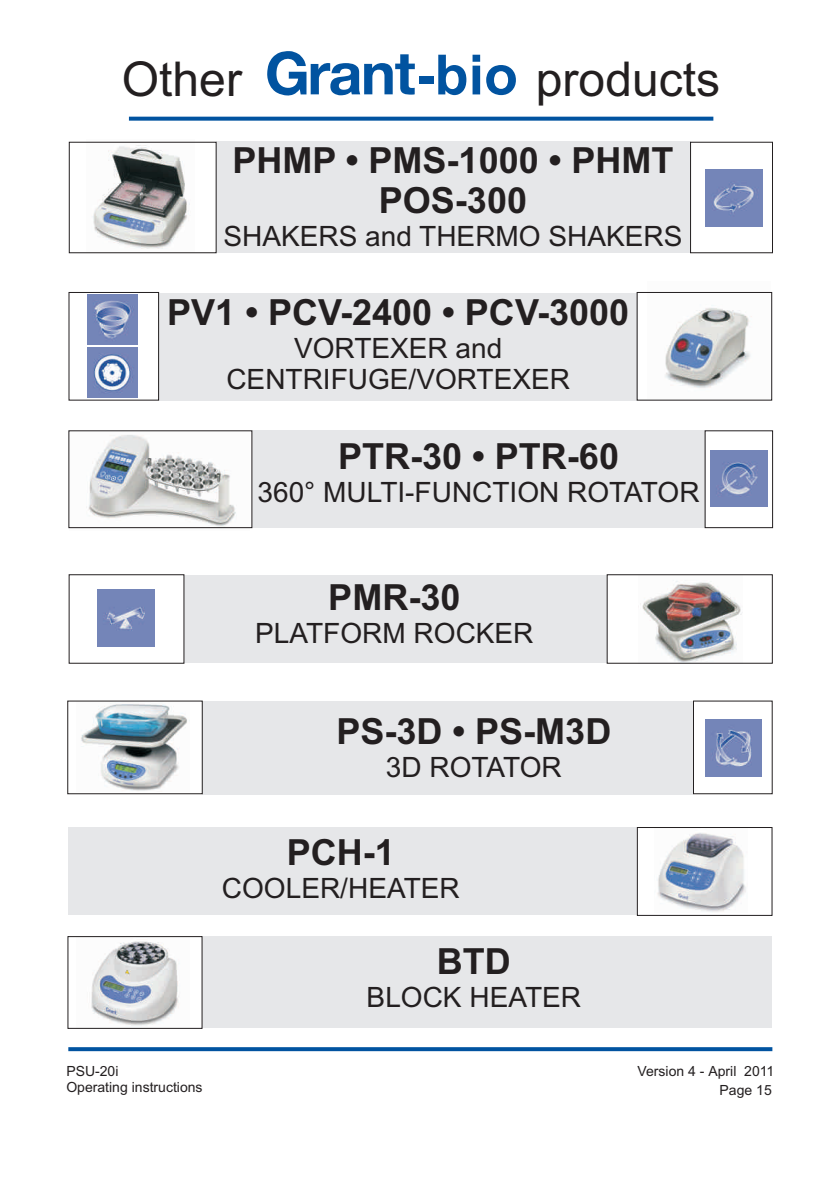
<style>
.page{position:relative;width:840px;height:1191px;background:#fff}
.page>*{position:absolute;margin:0;border:0;box-sizing:border-box;transform-origin:0 0}
.t1{font:700 55.4px "Arial";color:#0153a0}
.t2{font:48px "Arial";color:#231f20}
.t3{font:700 36px/40.2px "Arial";color:#231f20;text-align:center}
.t4{font:28px/31.2px "Arial";color:#231f20;text-align:center}
.t5{font:14px/15.6px "Arial";color:#231f20}
</style>
<div class="page">
<img style="left:657px;top:833px;width:89px;height:79px">
<img style="left:640px;top:581px;width:102px;height:80px">
<img style="left:91px;top:941px;width:88px;height:85px">
<img style="left:665px;top:305px;width:87px;height:83px">
<img style="left:70px;top:435px;width:180px;height:94px">
<img style="left:81px;top:704px;width:106px;height:87px">
<img style="left:87px;top:141px;width:108px;height:108px">
<svg style="left:68px;top:1047px;width:704px;height:4px;background:#0b5aa4"></svg>
<div style="left:216px;top:142px;width:474px;height:111px;background:#e6e7e9"></div>
<div style="left:252px;top:430px;width:453px;height:98px;background:#e6e7e9"></div>
<div style="left:202px;top:701px;width:490px;height:93px;background:#e6e7e9"></div>
<div style="left:202px;top:936px;width:569px;height:92px;background:#e6e7e9"></div>
<div style="left:158px;top:293px;width:479px;height:107px;background:#e6e7e9"></div>
<div style="left:184px;top:574px;width:422px;height:88px;background:#e6e7e9"></div>
<div style="left:68px;top:827px;width:569px;height:88px;background:#e6e7e9"></div>
<svg style="left:129px;top:117px;width:584px;height:4px;background:#1661a8"></svg>
<svg style="left:267px;top:51px;width:147px;height:45px"></svg>
<img style="left:705px;top:719px;width:56px;height:57px">
<img style="left:97px;top:589px;width:57px;height:57px">
<img style="left:705px;top:169px;width:57px;height:57px">
<img style="left:710px;top:450px;width:57px;height:57px">
<img style="left:88px;top:347px;width:50px;height:51px">
<img style="left:88px;top:294px;width:50px;height:50px">
<div style="left:69px;top:142px;width:147px;height:111px;border:1px solid #231f20"></div>
<div style="left:689px;top:142px;width:83px;height:111px;border:1px solid #231f20"></div>
<div style="left:68px;top:292px;width:91px;height:108px;border:1px solid #231f20"></div>
<div style="left:68px;top:430px;width:184px;height:98px;border:1px solid #231f20"></div>
<div style="left:67px;top:700px;width:136px;height:94px;border:1px solid #231f20"></div>
<div style="left:692px;top:700px;width:80px;height:94px;border:1px solid #231f20"></div>
<div style="left:636px;top:827px;width:136px;height:89px;border:1px solid #231f20"></div>
<div style="left:67px;top:936px;width:135px;height:92px;border:1px solid #231f20"></div>
<div style="left:606px;top:574px;width:166px;height:89px;border:1px solid #231f20"></div>
<h1 class="t1" style="left:416px;top:54px;width:103px">-bio</h1>
<h2 class="t2" style="left:122px;top:61px;width:122px">Other</h2>
<h2 class="t2" style="left:535px;top:61px;width:186px">products</h2>
<p class="t3" style="left:232px;top:144px;width:442px">PHMP • PMS-1000 • PHMT<br>POS-300</p>
<p class="t4" style="left:223px;top:223px;width:460px">SHAKERS and THERMO SHAKERS</p>
<p class="t3" style="left:167px;top:295px;width:463px">PV1 • PCV-2400 • PCV-3000</p>
<p class="t4" style="left:226px;top:335px;width:345px">VORTEXER and<br>CENTRIFUGE/VORTEXER</p>
<p class="t3" style="left:338px;top:440px;width:282px">PTR-30 • PTR-60</p>
<p class="t4" style="left:257px;top:479px;width:443px">360° MULTI-FUNCTION ROTATOR</p>
<p class="t3" style="left:328px;top:581px;width:134px">PMR-30</p>
<p class="t4" style="left:255px;top:620px;width:279px">PLATFORM ROCKER</p>
<p class="t3" style="left:336px;top:714px;width:276px">PS-3D • PS-M3D</p>
<p class="t4" style="left:385px;top:754px;width:177px">3D ROTATOR</p>
<p class="t3" style="left:286px;top:835px;width:109px">PCH-1</p>
<p class="t4" style="left:222px;top:875px;width:239px">COOLER/HEATER</p>
<p class="t3" style="left:436px;top:944px;width:75px">BTD</p>
<p class="t4" style="left:366px;top:983px;width:216px">BLOCK HEATER</p>
<p class="t5" style="left:66px;top:1064px;width:138px">PSU-20i<br>Operating instructions</p>
<p class="t5" style="left:637px;top:1065px;width:138px">Version 4 - April 2011</p>
<p class="t5" style="left:719px;top:1083px;width:54px">Page 15</p>
</div>
